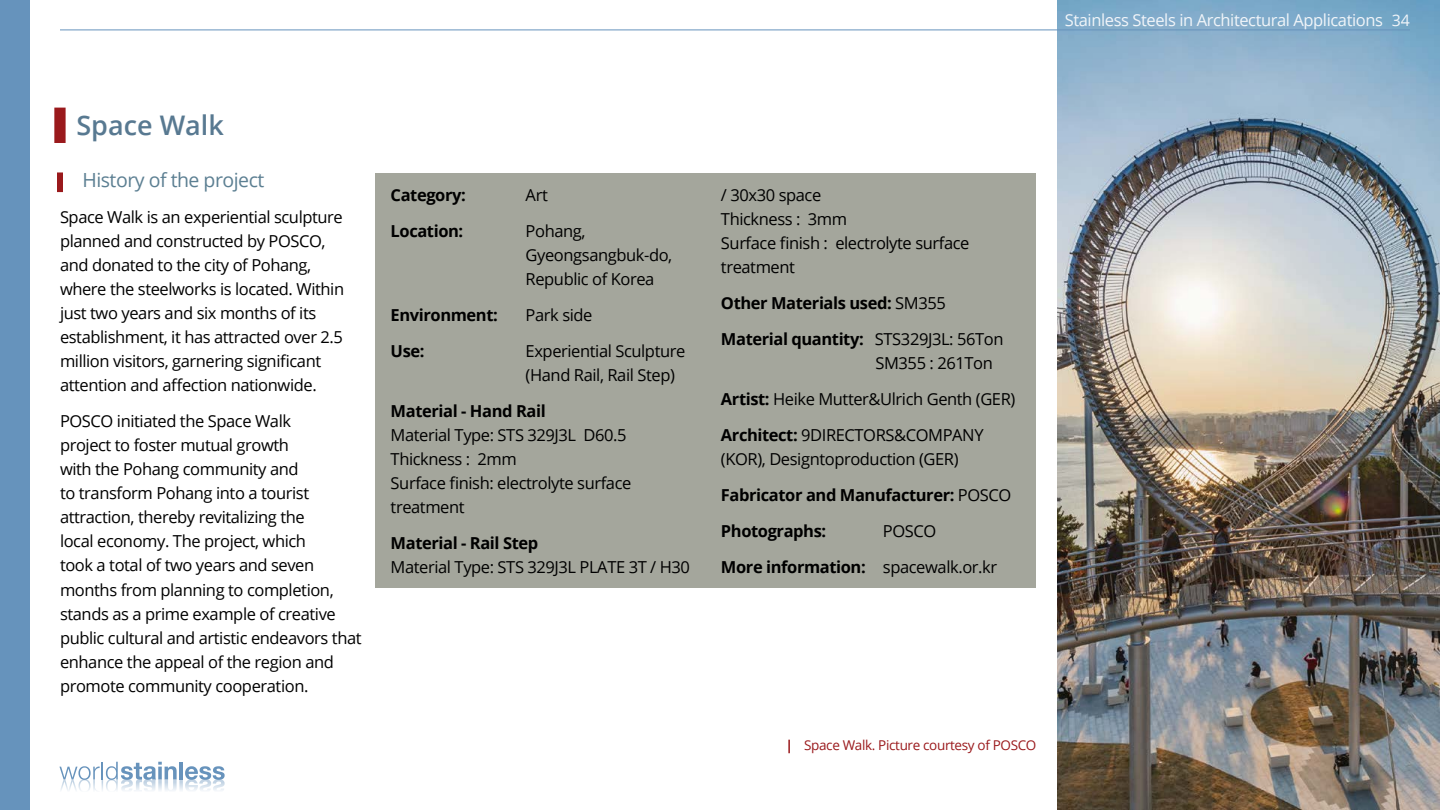
<style>
.page{position:relative;width:1440px;height:810px;background:#fff}
.page>*{position:absolute;margin:0;border:0;box-sizing:border-box;transform-origin:0 0}
.t1{font:600 27px "Open Sans";color:#587991}
.t2{font:19.5px "Open Sans";letter-spacing:-.025em;color:#5c7f92}
.t3{font:16.5px/24px "Open Sans";letter-spacing:-.025em;color:#000}
.t4{font:700 16.5px/36px "Open Sans";letter-spacing:-.025em;color:#000}
.t5{font:16.5px "Open Sans";letter-spacing:-.025em;color:#f1f5f9}
.t6{font:13.5px "Open Sans";letter-spacing:-.025em;color:#9a191c}
.s1{font-size:15.9px}
.s2{font-weight:400}
.s3{font-weight:700}
</style>
<div class="page">
<div style="left:0;top:0;width:30px;height:810px;background:#6693bc"></div>
<div style="left:54px;top:108px;width:12px;height:35px;background:#9a191c"></div>
<div style="left:376px;top:173px;width:660px;height:415px;background:#a4a69c"></div>
<div style="left:57px;top:172px;width:6px;height:20px;background:#9a191c"></div>
<svg style="left:788px;top:740px;width:2px;height:13px"></svg>
<img style="left:1058px;top:0;width:382px;height:810px">
<hr style="left:60px;top:30px;width:1350px;height:1px;background:#6693bc">
<svg style="left:59px;top:762px;width:166px;height:29px"></svg>
<p class="t5" style="left:1065px;top:8px;width:347px">Stainless Steels in Architectural Applications <span class="s1">34</span></p>
<h1 class="t1" style="left:76px;top:107px;width:149px">Space Walk</h1>
<p class="t2" style="left:82px;top:167px;width:183px">History of the project</p>
<p class="t3" style="left:60px;top:205px;width:286px">Space Walk is an experiential sculpture planned and constructed by POSCO, and donated to the city of Pohang, where the steelworks is located. Within just two years and six months of its establishment, it has attracted over 2.5 million visitors, garnering significant attention and affection nationwide.</p>
<p class="t3" style="left:60px;top:409px;width:303px">POSCO initiated the Space Walk<br>project to foster mutual growth<br>with the Pohang community and<br>to transform Pohang into a tourist attraction, thereby revitalizing the<br>local economy. The project, which<br>took a total of two years and seven months from planning to completion, stands as a prime example of creative public cultural and artistic endeavors that enhance the appeal of the region and promote community cooperation.</p>
<p class="t4" style="left:391px;top:177px;width:77px">Category:</p>
<p class="t3" style="left:526px;top:183px;width:24px">Art</p>
<p class="t4" style="left:391px;top:213px;width:74px">Location:</p>
<p class="t3" style="left:526px;top:219px;width:148px">Pohang,<br>Gyeongsangbuk-do,<br>Republic of Korea</p>
<p class="t4" style="left:391px;top:297px;width:109px">Environment:</p>
<p class="t3" style="left:526px;top:303px;width:68px">Park side</p>
<p class="t4" style="left:391px;top:333px;width:35px">Use:</p>
<p class="t3" style="left:526px;top:339px;width:161px">Experiential Sculpture (Hand Rail, Rail Step)</p>
<p class="t4" style="left:391px;top:393px;width:157px">Material - Hand Rail</p>
<p class="t3" style="left:391px;top:423px;width:242px">Material Type: STS 329J3L D60.5<br>Thickness : 2mm<br>Surface finish: electrolyte surface treatment</p>
<p class="t4" style="left:391px;top:525px;width:149px">Material - Rail Step</p>
<p class="t3" style="left:391px;top:555px;width:301px">Material Type: STS 329J3L PLATE 3T / H30</p>
<p class="t3" style="left:721px;top:183px;width:250px">/ 30x30 space<br>Thickness : 3mm<br>Surface finish : electrolyte surface treatment</p>
<p class="t4" style="left:721px;top:285px;width:284px">Other Materials used: <span class="s2">SM355<br></span>Material quantity: <span class="s2">STS329J3L: 56Ton</span></p>
<p class="t3" style="left:721px;top:345px;width:296px;line-height:36px;text-indent:155px">SM355 : 261Ton<br><span class="s3">Artist:</span> Heike Mutter&amp;Ulrich Genth (GER)<br><span class="s3">Architect:</span> 9DIRECTORS&amp;COMPANY</p>
<p class="t4" style="left:721px;top:441px;width:292px"><span class="s2">(KOR), Designtoproduction (GER)<br></span>Fabricator and Manufacturer: <span class="s2">POSCO<br></span>Photographs:</p>
<p class="t3" style="left:721px;top:513px;width:278px;line-height:36px;text-indent:162px">POSCO<br><span class="s3">More information:</span> spacewalk.or.kr</p>
<p class="t6" style="left:804px;top:736px;width:234px">Space Walk. Picture courtesy of POSCO</p>
</div>
